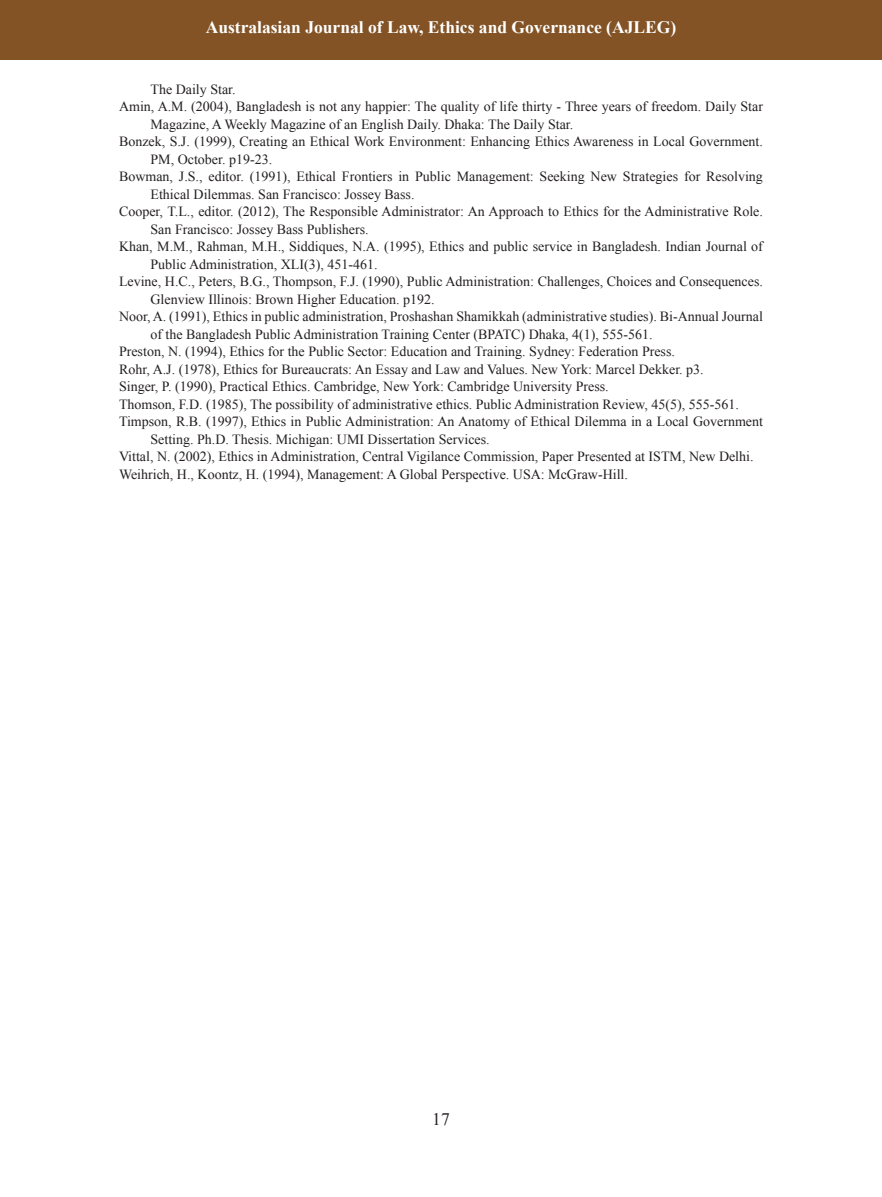
<style>
.page{position:relative;width:882px;height:1197px;background:#fff}
.page>*{position:absolute;margin:0;border:0;box-sizing:border-box;transform-origin:0 0}
.t1{font:700 17.5px "Times New Roman";color:#fff}
.t2{font:17.5px "Times New Roman";color:#231f20}
.REF{font:14px/17.5px "Times New Roman";color:#231f20}
</style>
<div class="page">
<div style="left:0;top:0;width:882px;height:60px;background:#835326"></div>
<p class="t1" style="left:206px;top:14px;width:472px">Australasian Journal of Law, Ethics and Governance (AJLEG)</p>
<p class="REF" style="left:150px;top:80px;width:87px">The Daily Star.</p>
<p class="REF" style="left:150px;top:97px;width:614px;text-indent:-32px">Amin, A.M. (2004), Bangladesh is not any happier: The quality of life thirty - Three years of freedom. Daily Star<br>Magazine, A Weekly Magazine of an English Daily. Dhaka: The Daily Star.</p>
<p class="REF" style="left:150px;top:132px;width:614px;text-indent:-32px">Bonzek, S.J. (1999), Creating an Ethical Work Environment: Enhancing Ethics Awareness in Local Government.<br>PM, October. p19-23.</p>
<p class="REF" style="left:150px;top:167px;width:614px;text-indent:-32px">Bowman, J.S., editor. (1991), Ethical Frontiers in Public Management: Seeking New Strategies for Resolving<br>Ethical Dilemmas. San Francisco: Jossey Bass.</p>
<p class="REF" style="left:150px;top:202px;width:614px;text-indent:-32px">Cooper, T.L., editor. (2012), The Responsible Administrator: An Approach to Ethics for the Administrative Role.<br>San Francisco: Jossey Bass Publishers.</p>
<p class="REF" style="left:150px;top:237px;width:614px;text-indent:-32px">Khan, M.M., Rahman, M.H., Siddiques, N.A. (1995), Ethics and public service in Bangladesh. Indian Journal of<br>Public Administration, XLI(3), 451-461.</p>
<p class="REF" style="left:150px;top:272px;width:614px;text-indent:-32px">Levine, H.C., Peters, B.G., Thompson, F.J. (1990), Public Administration: Challenges, Choices and Consequences.<br>Glenview Illinois: Brown Higher Education. p192.</p>
<p class="REF" style="left:150px;top:307px;width:614px;text-indent:-32px">Noor, A. (1991), Ethics in public administration, Proshashan Shamikkah (administrative studies). Bi-Annual Journal of the Bangladesh Public Administration Training Center (BPATC) Dhaka, 4(1), 555-561.</p>
<p class="REF" style="left:119px;top:342px;width:558px">Preston, N. (1994), Ethics for the Public Sector: Education and Training. Sydney: Federation Press.</p>
<p class="REF" style="left:119px;top:360px;width:586px">Rohr, A.J. (1978), Ethics for Bureaucrats: An Essay and Law and Values. New York: Marcel Dekker. p3.</p>
<p class="REF" style="left:119px;top:377px;width:491px">Singer, P. (1990), Practical Ethics. Cambridge, New York: Cambridge University Press.</p>
<p class="REF" style="left:119px;top:395px;width:621px">Thomson, F.D. (1985), The possibility of administrative ethics. Public Administration Review, 45(5), 555-561.</p>
<p class="REF" style="left:150px;top:412px;width:614px;text-indent:-32px">Timpson, R.B. (1997), Ethics in Public Administration: An Anatomy of Ethical Dilemma in a Local Government<br>Setting. Ph.D. Thesis. Michigan: UMI Dissertation Services.</p>
<p class="REF" style="left:119px;top:447px;width:636px">Vittal, N. (2002), Ethics in Administration, Central Vigilance Commission, Paper Presented at ISTM, New Delhi.</p>
<p class="REF" style="left:119px;top:465px;width:511px">Weihrich, H., Koontz, H. (1994), Management: A Global Perspective. USA: McGraw-Hill.</p>
<p class="t2" style="left:432px;top:1106px;width:19px">17</p>
</div>
